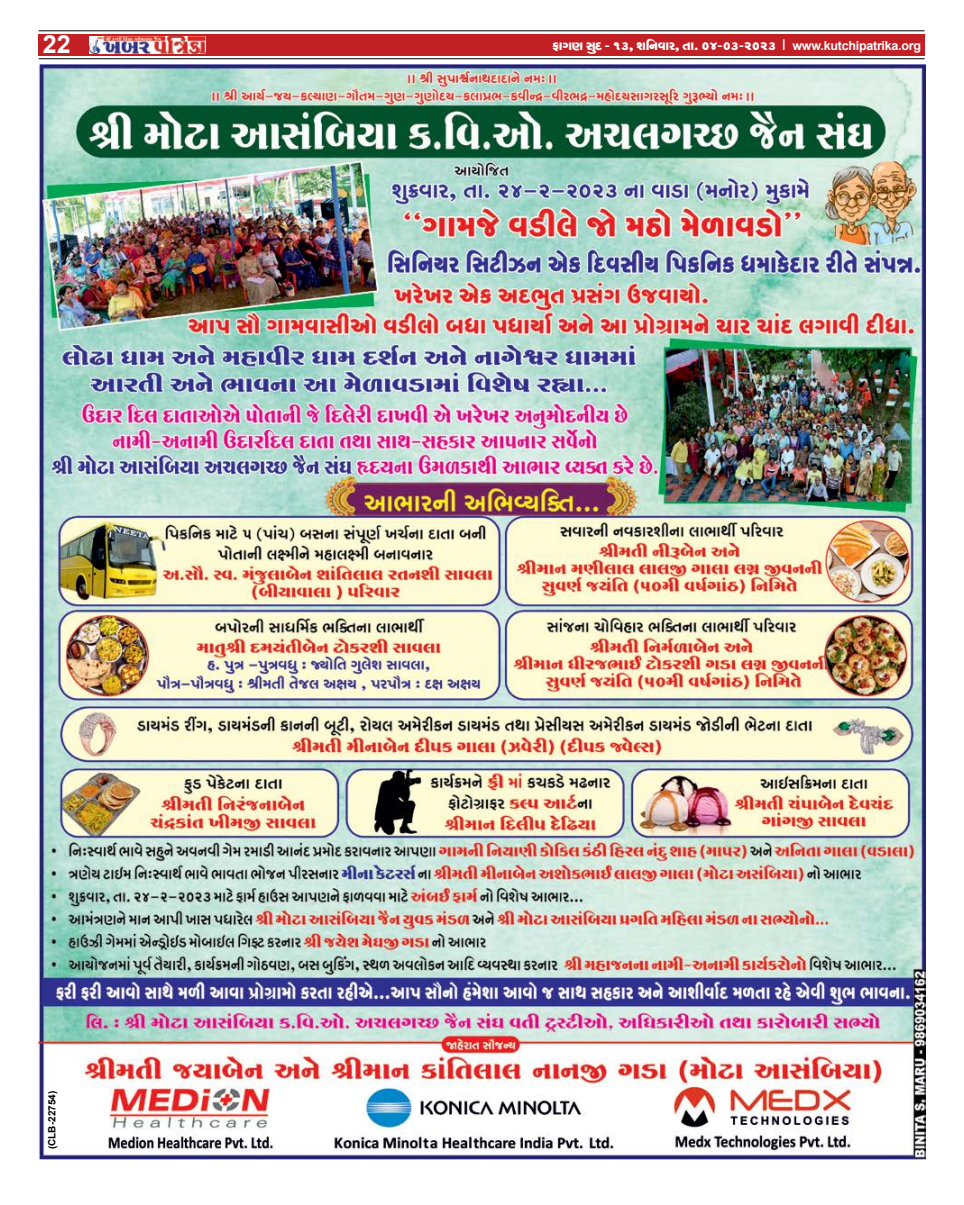
<style>
.page{position:relative;width:964px;height:1205px;background:#fff}
.page>*{position:absolute;margin:0;border:0;box-sizing:border-box;transform-origin:0 0}
.t1{font:700 25px "Arial";color:#fff}
.t2{font:15px "SHREE GUJ7";letter-spacing:-.02em;color:#fff}
.t3{font:700 10px "Arial";color:#000}
.s1{font-family:"Arial"}
.s2{font-family:"Arial";font-weight:700;font-size:12.5px}
</style>
<div class="page">
<div style="left:39px;top:34px;width:886px;height:21px;background:#c22025"></div>
<hr style="left:39px;top:58px;width:885px;height:1px;background:#000">
<hr style="left:39px;top:30px;width:885px;height:1px;background:#000">
<img style="left:89px;top:36px;width:116px;height:17px">
<img style="left:39px;top:64px;width:886px;height:1095px">
<h1 class="t1" style="left:43px;top:27px;width:29px">22</h1>
<p class="t2" style="left:552px;top:38px;width:370px">apNZ kyv$ - 13, ir“hpf, sp. 04-03-2023 <span class="s1">I</span> <span class="s2">www.kutchipatrika.org</span></p>
<p class="t3" style="left:45px;top:1149px;width:60px;rotate:-90deg">(CLB-22754)</p>
</div>
